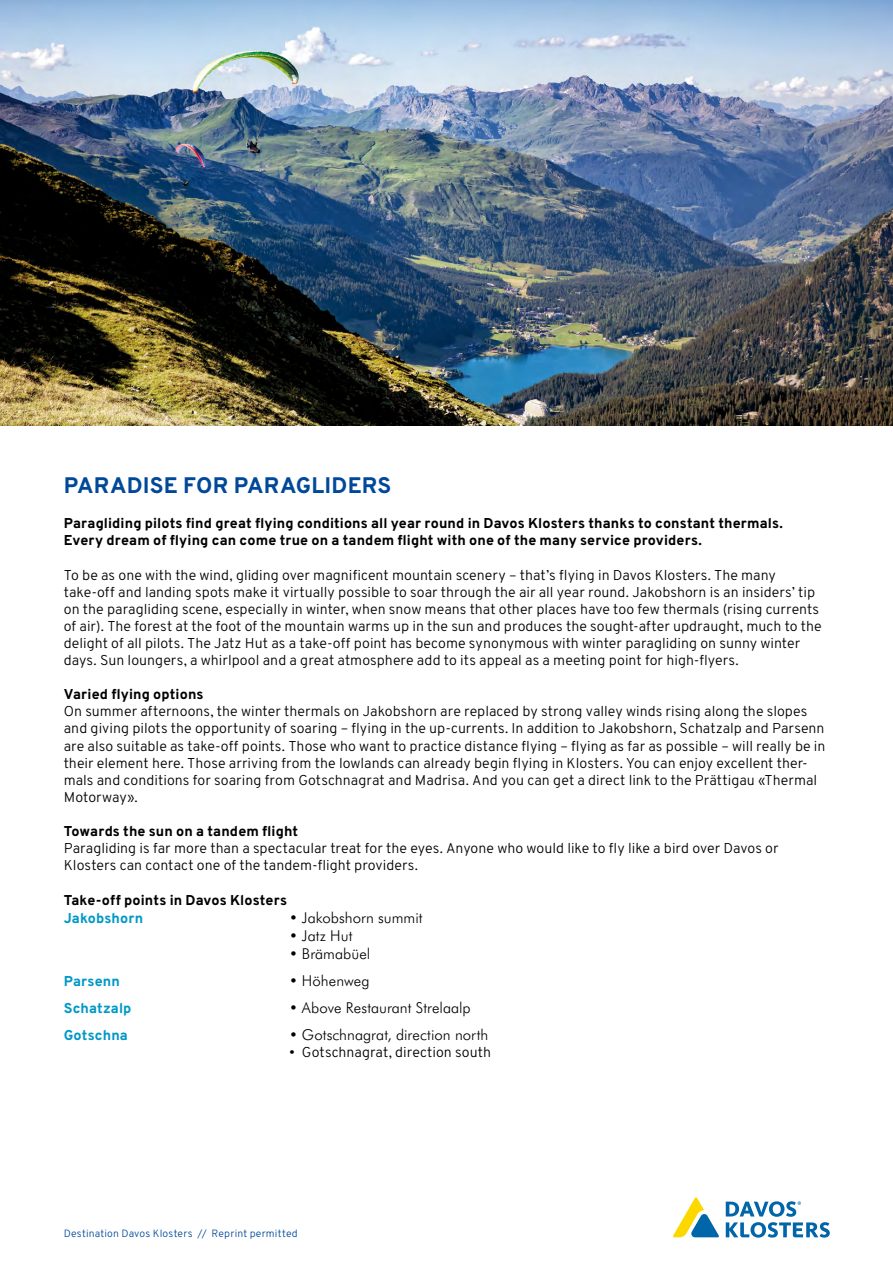
<style>
.page{position:relative;width:893px;height:1263px;background:#fff}
.page>*{position:absolute;margin:0;border:0;box-sizing:border-box;transform-origin:0 0}
.t1{font:800 22.5px "Overpass";letter-spacing:.01em;color:#004899}
.t2{font:300 15px "Futura BT";letter-spacing:.005em;color:#000}
.t3{font:300 14.25px/17.1px "Overpass";letter-spacing:.005em;color:#000}
.t4{font:800 14.25px/17.1px "Overpass";letter-spacing:.01em;color:#000}
.t5{font:800 14.25px "Overpass";letter-spacing:.01em;color:#0098c7}
.t6{font:300 10.5px "Overpass";letter-spacing:.015em;color:#004899}
</style>
<div class="page">
<img style="left:0;top:0;width:893px;height:425px">
<svg style="left:673px;top:1197px;width:46px;height:40px"></svg>
<svg style="left:726px;top:1201px;width:104px;height:36px"></svg>
<h1 class="t1" style="left:64px;top:471px;width:329px">PARADISE FOR PARAGLIDERS</h1>
<p class="t4" style="left:64px;top:515px;width:721px">Paragliding pilots find great flying conditions all year round in Davos Klosters thanks to constant thermals.<br>Every dream of flying can come true on a tandem flight with one of the many service providers.</p>
<p class="t3" style="left:64px;top:566px;width:759px">To be as one with the wind, gliding over magnificent mountain scenery – that’s flying in Davos Klosters. The many take-off and landing spots make it virtually possible to soar through the air all year round. Jakobshorn is an insiders’ tip on the paragliding scene, especially in winter, when snow means that other places have too few thermals (rising currents of air). The forest at the foot of the mountain warms up in the sun and produces the sought-after updraught, much to the delight of all pilots. The Jatz Hut as a take-off point has become synonymous with winter paragliding on sunny winter days. Sun loungers, a whirlpool and a great atmosphere add to its appeal as a meeting point for high-flyers.</p>
<p class="t4" style="left:64px;top:686px;width:141px">Varied flying options</p>
<p class="t3" style="left:64px;top:703px;width:763px">On summer afternoons, the winter thermals on Jakobshorn are replaced by strong valley winds rising along the slopes and giving pilots the opportunity of soaring – flying in the up-currents. In addition to Jakobshorn, Schatzalp and Parsenn are also suitable as take-off points. Those who want to practice distance flying – flying as far as possible – will really be in their element here. Those arriving from the lowlands can already begin flying in Klosters. You can enjoy excellent ther&shy;mals and conditions for soaring from Gotschnagrat and Madrisa. And you can get a direct link to the Prättigau «Thermal Motorway».</p>
<p class="t4" style="left:64px;top:823px;width:236px">Towards the sun on a tandem flight</p>
<p class="t3" style="left:64px;top:840px;width:716px">Paragliding is far more than a spectacular treat for the eyes. Anyone who would like to fly like a bird over Davos or<br>Klosters can contact one of the tandem-flight providers.</p>
<p class="t4" style="left:64px;top:891px;width:225px">Take-off points in Davos Klosters</p>
<p class="t5" style="left:64px;top:909px;width:81px">Jakobshorn</p>
<p class="t2" style="left:289px;top:908px;width:135px">• Jakobshorn summit</p>
<p class="t2" style="left:289px;top:926px;width:65px">• Jatz Hut</p>
<p class="t2" style="left:289px;top:944px;width:83px">• Brämabüel</p>
<p class="t5" style="left:64px;top:972px;width:58px">Parsenn</p>
<p class="t2" style="left:289px;top:971px;width:82px">• Höhenweg</p>
<p class="t5" style="left:64px;top:999px;width:69px">Schatzalp</p>
<p class="t2" style="left:289px;top:998px;width:183px">• Above Restaurant Strelaalp</p>
<p class="t5" style="left:64px;top:1026px;width:66px">Gotschna</p>
<p class="t2" style="left:289px;top:1025px;width:201px">• Gotschnagrat, direction north</p>
<p class="t3" style="left:289px;top:1043px;width:203px">• Gotschnagrat, direction south</p>
<p class="t6" style="left:64px;top:1227px;width:235px">Destination Davos Klosters // Reprint permitted</p>
</div>
